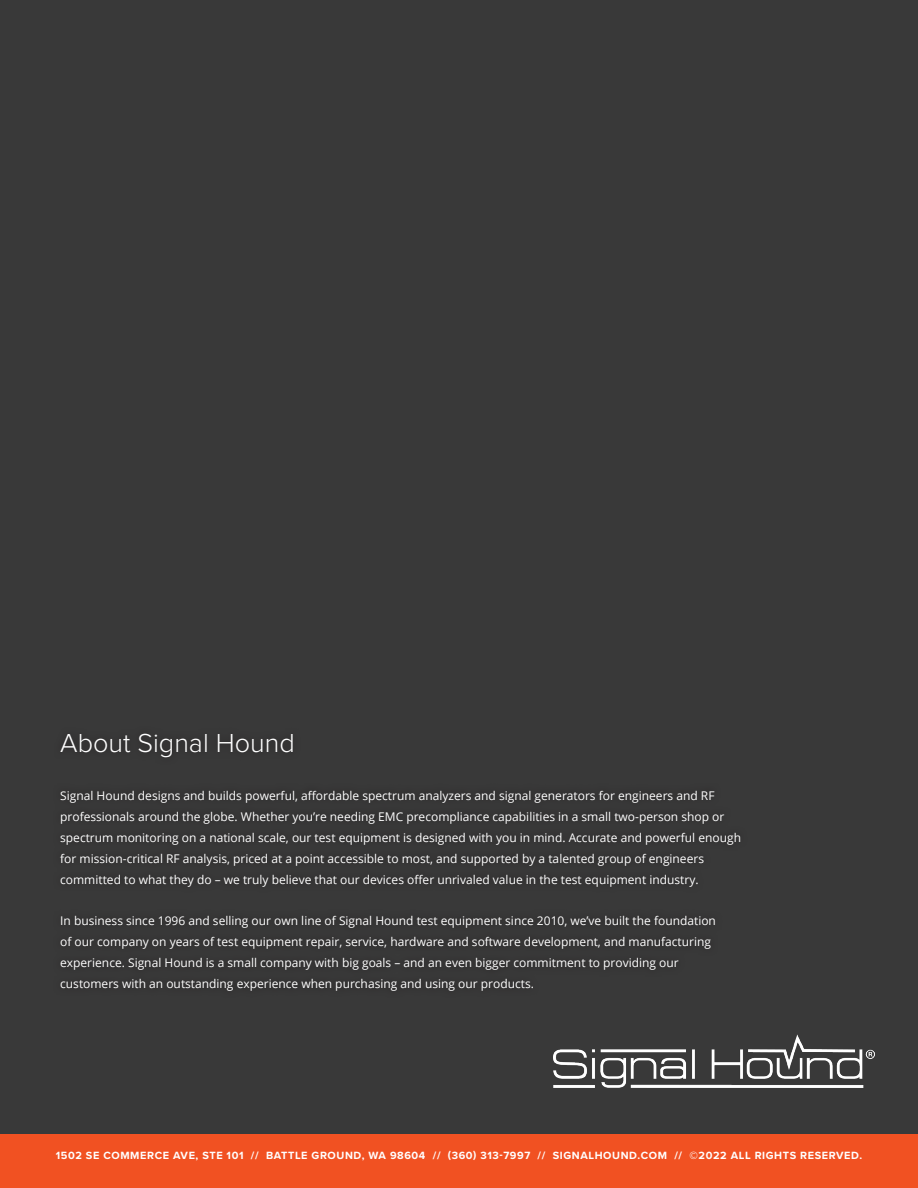
<style>
.page{position:relative;width:918px;height:1188px;background:#fff}
.page>*{position:absolute;margin:0;border:0;box-sizing:border-box;transform-origin:0 0}
.About_Header{font:300 27px "Proxima Nova";color:#fff}
.About_Us_Text{font:12px/21px "Open Sans";color:#fff}
.t1{font:700 10.8px "Proxima Nova";letter-spacing:.055em;color:#fff}
</style>
<div class="page">
<div style="left:0;top:1097px;width:918px;height:91px;background:#f15122"></div>
<div style="left:0;top:0;width:918px;height:1134px;background:#393939"></div>
<img style="left:554px;top:1035px;width:320px;height:52px">
<p class="About_Header" style="left:60px;top:723px;width:236px">About Signal Hound</p>
<p class="About_Us_Text" style="left:60px;top:785px;width:682px">Signal Hound designs and builds powerful, affordable spectrum analyzers and signal generators for engineers and RF professionals around the globe. Whether you’re needing EMC precompliance capabilities in a small two-person shop or spectrum monitoring on a national scale, our test equipment is designed with you in mind. Accurate and powerful enough for mission-critical RF analysis, priced at a point accessible to most, and supported by a talented group of engineers committed to what they do – we truly believe that our devices offer unrivaled value in the test equipment industry.</p>
<p class="About_Us_Text" style="left:60px;top:910px;width:657px">In business since 1996 and selling our own line of Signal Hound test equipment since 2010, we’ve built the foundation of our company on years of test equipment repair, service, hardware and software development, and manufacturing experience. Signal Hound is a small company with big goals – and an even bigger commitment to providing our customers with an outstanding experience when purchasing and using our products.</p>
<p class="t1" style="left:56px;top:1148px;width:808px">1502 SE COMMERCE AVE, STE 101 // BATTLE GROUND, WA 98604 // (360) 313-7997 // SIGNALHOUND.COM // ©2022 ALL RIGHTS RESERVED.</p>
</div>
